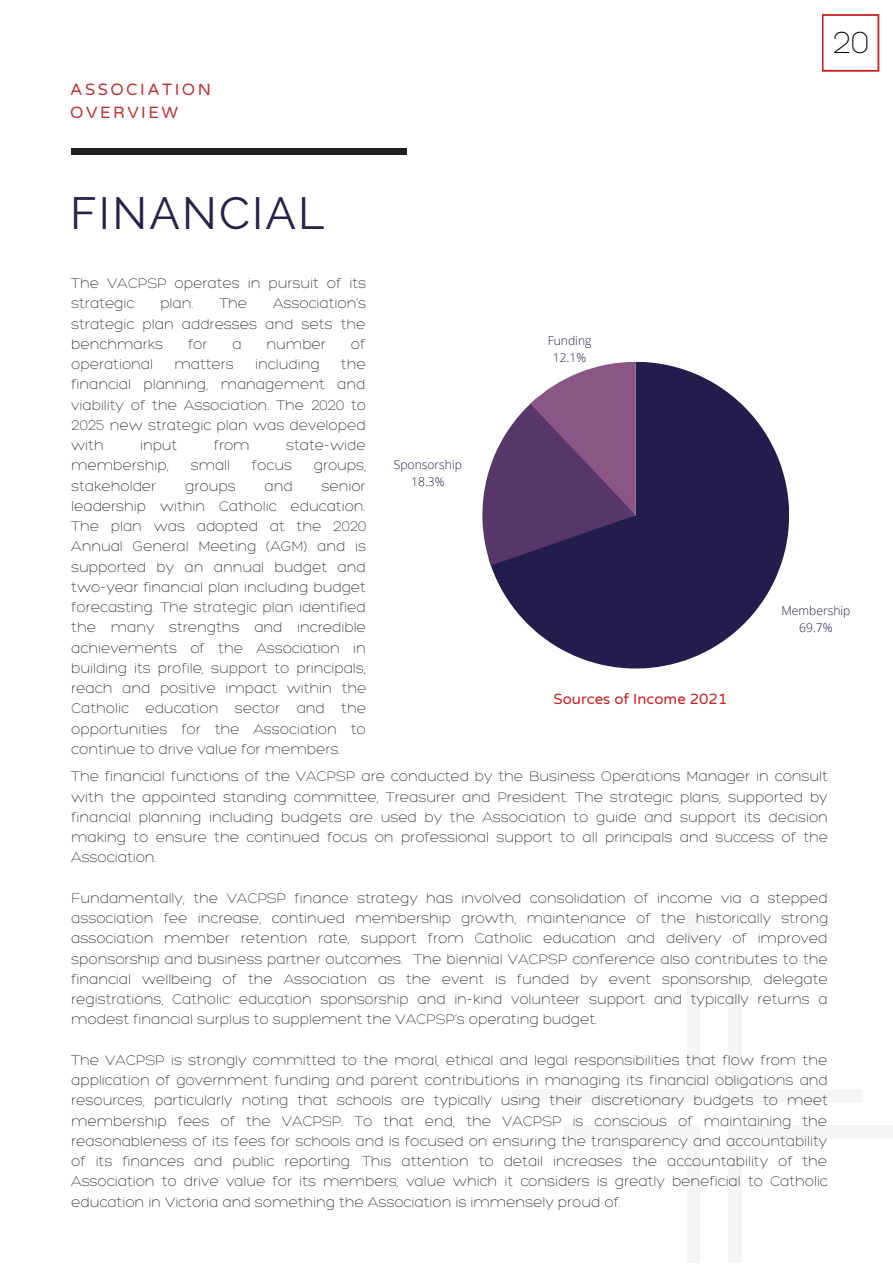
<style>
.page{position:relative;width:893px;height:1264px;background:#fff}
.page>*{position:absolute;margin:0;border:0;box-sizing:border-box;transform-origin:0 0}
.t1{font:45px "Raleway";letter-spacing:.05em;color:#26224a}
.t2{font:300 33px "Hero";color:#000}
.t3{font:16.5px/22.5px "Varela Round";letter-spacing:.15em;color:#be3134}
.t4{font:300 15px/20.2px "Hero";color:#1f1f1f;text-align:justify}
.t5{font:15px "Varela Round";color:#c92122}
.t6{font:300 12.15px/16.5px "Open Sans";color:#26224a;text-align:center}
</style>
<div class="page">
<div style="left:71px;top:148px;width:335px;height:6px;background:#1f1f1f"></div>
<svg style="left:822px;top:14px;width:57px;height:58px"></svg>
<svg style="left:490px;top:362px;width:299px;height:306px;fill:#231d4d"></svg>
<svg style="left:482px;top:362px;width:154px;height:203px"></svg>
<p class="t3" style="left:70px;top:79px;width:142px">ASSOCIATION<br>OVERVIEW</p>
<h1 class="t1" style="left:70px;top:187px;width:256px">FINANCIAL</h1>
<p class="t4" style="left:71px;top:273px;width:296px">The VACPSP operates in pursuit of its strategic</p>
<p class="t4" style="left:160px;top:293px;width:35px">plan.</p>
<p class="t4" style="left:219px;top:293px;width:29px">The</p>
<p class="t4" style="left:71px;top:293px;width:296px;text-indent:202px">Association’s strategic plan addresses and sets the benchmarks</p>
<p class="t4" style="left:188px;top:333px;width:21px">for</p>
<p class="t4" style="left:232px;top:333px;width:11px">a</p>
<p class="t4" style="left:266px;top:333px;width:61px">number</p>
<p class="t4" style="left:351px;top:333px;width:16px">of</p>
<p class="t4" style="left:71px;top:354px;width:296px;text-indent:270px">the financial planning, management and viability of the Association. The 2020 to 2025 new strategic plan was developed with</p>
<p class="t4" style="left:71px;top:354px;width:83px">operational</p>
<p class="t4" style="left:174px;top:354px;width:61px">matters</p>
<p class="t4" style="left:255px;top:354px;width:66px">including</p>
<p class="t4" style="left:140px;top:435px;width:39px">input</p>
<p class="t4" style="left:214px;top:435px;width:37px">from</p>
<p class="t4" style="left:286px;top:435px;width:81px">state-wide</p>
<p class="t4" style="left:71px;top:455px;width:99px">membership,</p>
<p class="t4" style="left:191px;top:455px;width:41px">small</p>
<p class="t4" style="left:252px;top:455px;width:42px">focus</p>
<p class="t4" style="left:314px;top:455px;width:54px">groups,</p>
<p class="t4" style="left:71px;top:475px;width:87px">stakeholder</p>
<p class="t4" style="left:185px;top:475px;width:52px">groups</p>
<p class="t4" style="left:264px;top:475px;width:30px">and</p>
<p class="t4" style="left:71px;top:475px;width:296px;text-indent:250px">senior leadership within Catholic education.<br>The plan was adopted at the 2020<br>Annual General Meeting (AGM) and is supported by an annual budget and two-year financial plan including budget forecasting. The strategic plan identified the many strengths and incredible achievements of the Association in building its profile, support to principals, reach and positive impact within the Catholic education sector and the opportunities for the Association to continue to drive value for members.</p>
<p class="t6" style="left:394px;top:456px;width:70px">Sponsorship<br>18.3%</p>
<h2 class="t2" style="left:832px;top:21px;width:38px">20</h2>
<p class="t6" style="left:547px;top:332px;width:45px">Funding<br>12.1%</p>
<p class="t5" style="left:553px;top:690px;width:175px">Sources of Income 2021</p>
<p class="t6" style="left:781px;top:602px;width:70px">Membership<br>69.7%</p>
<p class="t4" style="left:71px;top:766px;width:758px">The financial functions of the VACPSP are conducted by the Business Operations Manager in consult with the appointed standing committee, Treasurer and President. The strategic plans, supported by financial planning including budgets are used by the Association to guide and support its decision making to ensure the continued focus on professional support to all principals and success of the Association.</p>
<p class="t4" style="left:71px;top:887px;width:758px">Fundamentally, the VACPSP finance strategy has involved consolidation of income via a stepped association fee increase, continued membership growth, maintenance of the historically strong association member retention rate, support from Catholic education and delivery of improved sponsorship and business partner outcomes. The biennial VACPSP conference also contributes to the financial wellbeing of the Association as the event is funded by event sponsorship, delegate registrations, Catholic education sponsorship and in-kind volunteer support and typically returns a modest financial surplus to supplement the VACPSP’s operating budget.</p>
<p class="t4" style="left:71px;top:1049px;width:758px">The VACPSP is strongly committed to the moral, ethical and legal responsibilities that flow from the application of government funding and parent contributions in managing its financial obligations and resources, particularly noting that schools are typically using their discretionary budgets to meet membership fees of the VACPSP. To that end, the VACPSP is conscious of maintaining the reasonableness of its fees for schools and is focused on ensuring the transparency and accountability of its finances and public reporting. This attention to detail increases the accountability of the Association to drive value for its members; value which it considers is greatly beneficial to Catholic education in Victoria and something the Association is immensely proud of.</p>
</div>
